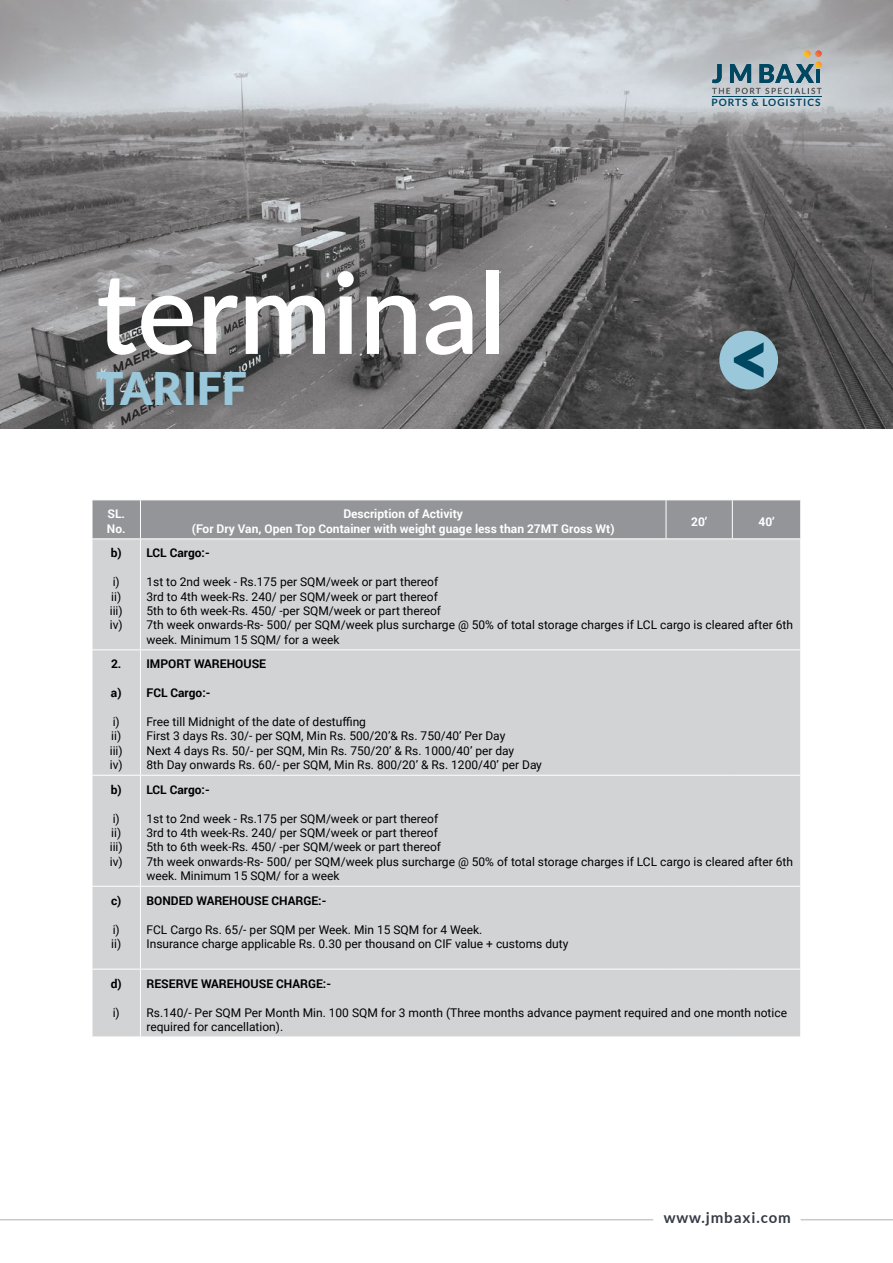
<style>
.page{position:relative;width:893px;height:1263px;background:#fff}
.page>*{position:absolute;margin:0;border:0;box-sizing:border-box;transform-origin:0 0}
.t1{font:600 112.5px "Lato";color:#fff}
.t2{font:900 45px "Lato";color:#9ac7d9}
.t3{font:700 15px "Lato";letter-spacing:.06em;color:#363a46}
.t4{font:12px/14.4px "Roboto";color:#000}
.t5{font:700 12px "Roboto";color:#000}
.t6{font:700 12px/14.4px "Roboto";color:#fff}
.t7{font:700 10.05px "Lato";letter-spacing:.095em;color:#004563}
.t8{font:8.1px "Lato";letter-spacing:.18em;color:#58595b}
</style>
<div class="page">
<div style="left:93px;top:500px;width:707px;height:38px;background:#949599"></div>
<div style="left:93px;top:539px;width:707px;height:497px;background:#d2d3d5"></div>
<hr style="left:140px;top:500px;width:1px;height:38px;background:#fff">
<hr style="left:666px;top:500px;width:1px;height:38px;background:#fff">
<hr style="left:732px;top:500px;width:1px;height:38px;background:#fff">
<hr style="left:140px;top:539px;width:1px;height:110px;background:#fff">
<hr style="left:92px;top:649px;width:48px;height:1px;background:#fff">
<hr style="left:140px;top:649px;width:526px;height:1px;background:#fff">
<hr style="left:140px;top:650px;width:1px;height:125px;background:#fff">
<hr style="left:666px;top:649px;width:66px;height:1px;background:#fff">
<hr style="left:732px;top:649px;width:69px;height:1px;background:#fff">
<hr style="left:92px;top:775px;width:48px;height:1px;background:#fff">
<hr style="left:140px;top:775px;width:526px;height:1px;background:#fff">
<hr style="left:140px;top:776px;width:1px;height:110px;background:#fff">
<hr style="left:666px;top:775px;width:66px;height:1px;background:#fff">
<hr style="left:732px;top:775px;width:69px;height:1px;background:#fff">
<hr style="left:92px;top:886px;width:48px;height:1px;background:#fff">
<hr style="left:140px;top:886px;width:526px;height:1px;background:#fff">
<hr style="left:140px;top:886px;width:1px;height:83px;background:#fff">
<hr style="left:666px;top:886px;width:66px;height:1px;background:#fff">
<hr style="left:732px;top:886px;width:69px;height:1px;background:#fff">
<hr style="left:92px;top:969px;width:48px;height:1px;background:#fff">
<hr style="left:140px;top:969px;width:526px;height:1px;background:#fff">
<hr style="left:140px;top:969px;width:1px;height:67px;background:#fff">
<hr style="left:666px;top:969px;width:66px;height:1px;background:#fff">
<hr style="left:732px;top:969px;width:69px;height:1px;background:#fff">
<img style="left:0;top:0;width:893px;height:428px">
<div style="left:719px;top:331px;width:59px;height:58px;background:#9ac7d9;border-radius:50%"></div>
<svg style="left:734px;top:342px;width:30px;height:36px"></svg>
<hr style="left:712px;top:96px;width:110px;height:1px;background:#004761">
<svg style="left:712px;top:51px;width:110px;height:43px;background:#97a7ad"></svg>
<hr style="left:816px;top:70px;width:4px;height:13px;background:#004761">
<hr style="left:0;top:1219px;width:653px;height:1px;background:#c9c9c8">
<hr style="left:801px;top:1219px;width:92px;height:1px;background:#c9c9c8">
<h1 class="t1" style="left:96px;top:231px;width:411px">terminal</h1>
<h2 class="t2" style="left:96px;top:362px;width:152px">TARIFF</h2>
<p class="t8" style="left:712px;top:86px;width:111px">THE PORT SPECIALIST</p>
<p class="t7" style="left:711px;top:96px;width:111px">PORTS &amp; LOGISTICS</p>
<p class="t6" style="left:107px;top:506px;width:20px">SL.<br>No.</p>
<p class="t6" style="left:192px;top:506px;width:424px;text-align:center">Description of Activity<br>(For Dry Van, Open Top Container with weight guage less than 27MT Gross Wt)</p>
<p class="t6" style="left:691px;top:514px;width:18px">20’</p>
<p class="t6" style="left:758px;top:514px;width:18px">40’</p>
<p class="t5" style="left:111px;top:545px;width:12px">b)</p>
<p class="t4" style="left:110px;top:574px;width:14px">i) ii) iii) iv)</p>
<p class="t5" style="left:146px;top:545px;width:65px">LCL Cargo:-</p>
<p class="t4" style="left:146px;top:574px;width:648px">1st to 2nd week - Rs.175 per SQM/week or part thereof<br>3rd to 4th week-Rs. 240/ per SQM/week or part thereof<br>5th to 6th week-Rs. 450/ -per SQM/week or part thereof<br>7th week onwards-Rs- 500/ per SQM/week plus surcharge @ 50% of total storage charges if LCL cargo is cleared after 6th week. Minimum 15 SQM/ for a week</p>
<p class="t5" style="left:111px;top:656px;width:12px">2.</p>
<p class="t5" style="left:111px;top:684px;width:12px">a)</p>
<p class="t4" style="left:110px;top:714px;width:14px">i) ii) iii) iv)</p>
<p class="t5" style="left:111px;top:781px;width:12px">b)</p>
<p class="t4" style="left:110px;top:811px;width:14px">i) ii) iii) iv)</p>
<p class="t5" style="left:111px;top:892px;width:12px">c)</p>
<p class="t4" style="left:111px;top:922px;width:12px">i) ii)</p>
<p class="t5" style="left:111px;top:975px;width:12px">d)</p>
<p class="t4" style="left:113px;top:1004px;width:9px">i)</p>
<p class="t5" style="left:146px;top:656px;width:121px">IMPORT WAREHOUSE</p>
<p class="t5" style="left:146px;top:684px;width:66px">FCL Cargo:-</p>
<p class="t4" style="left:146px;top:714px;width:397px">Free till Midnight of the date of destuffing<br>First 3 days Rs. 30/- per SQM, Min Rs. 500/20’&amp; Rs. 750/40’ Per Day<br>Next 4 days Rs. 50/- per SQM, Min Rs. 750/20’ &amp; Rs. 1000/40’ per day<br>8th Day onwards Rs. 60/- per SQM, Min Rs. 800/20’ &amp; Rs. 1200/40’ per Day</p>
<p class="t5" style="left:146px;top:781px;width:65px">LCL Cargo:-</p>
<p class="t4" style="left:146px;top:811px;width:648px">1st to 2nd week - Rs.175 per SQM/week or part thereof<br>3rd to 4th week-Rs. 240/ per SQM/week or part thereof<br>5th to 6th week-Rs. 450/ -per SQM/week or part thereof<br>7th week onwards-Rs- 500/ per SQM/week plus surcharge @ 50% of total storage charges if LCL cargo is cleared after 6th week. Minimum 15 SQM/ for a week</p>
<p class="t5" style="left:146px;top:892px;width:181px">BONDED WAREHOUSE CHARGE:-</p>
<p class="t4" style="left:146px;top:922px;width:423px">FCL Cargo Rs. 65/- per SQM per Week. Min 15 SQM for 4 Week.<br>Insurance charge applicable Rs. 0.30 per thousand on CIF value + customs duty</p>
<p class="t5" style="left:146px;top:975px;width:186px">RESERVE WAREHOUSE CHARGE:-</p>
<p class="t4" style="left:146px;top:1004px;width:642px">Rs.140/- Per SQM Per Month Min. 100 SQM for 3 month (Three months advance payment required and one month notice required for cancellation).</p>
<p class="t3" style="left:664px;top:1209px;width:129px">www.jmbaxi.com</p>
</div>
